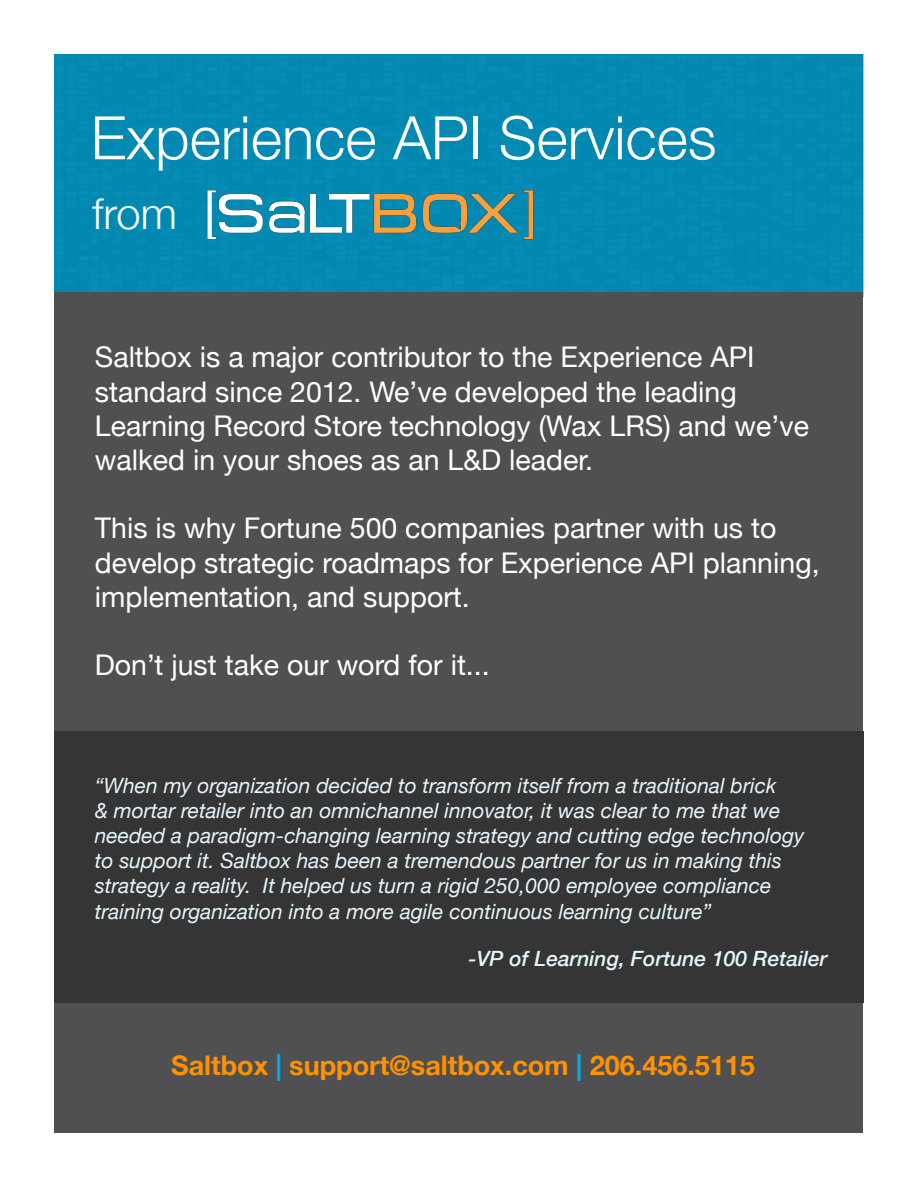
<style>
.page{position:relative;width:918px;height:1188px;background:#fff}
.page>*{position:absolute;margin:0;border:0;box-sizing:border-box;transform-origin:0 0}
.t1{font:300 60px "Helvetica Neue";color:#fff}
.t2{font:300 43.5px "Helvetica Neue";color:#fff}
.t3{font:28.5px/34.2px "Helvetica Neue";color:#fff}
.t4{font:700 27px "Helvetica Neue";color:#ff9200}
.t5{font:italic 21px/25.2px "Helvetica Neue";color:#e5f5fc}
.t6{font:italic 500 21px "Helvetica Neue";color:#e5f5fc}
.s1{color:#00aeef}
</style>
<div class="page">
<div style="left:55px;top:55px;width:808px;height:237px;background:#0389b1"></div>
<div style="left:55px;top:292px;width:808px;height:841px;background:#505052"></div>
<img style="left:195px;top:188px;width:350px;height:54px">
<div style="left:54px;top:731px;width:810px;height:272px;background:#363536"></div>
<p class="t1" style="left:91px;top:101px;width:627px">Experience API Services</p>
<p class="t2" style="left:92px;top:187px;width:86px">from</p>
<p class="t3" style="left:95px;top:340px;width:716px">Saltbox is a major contributor to the Experience API standard since 2012. We’ve developed the leading Learning Record Store technology (Wax LRS) and we’ve walked in your shoes as an L&amp;D leader.</p>
<p class="t3" style="left:95px;top:511px;width:726px">This is why Fortune 500 companies partner with us to develop strategic roadmaps for Experience API planning, implementation, and support.</p>
<p class="t3" style="left:95px;top:648px;width:396px">Don’t just take our word for it...</p>
<p class="t5" style="left:95px;top:772px;width:711px">“When my organization decided to transform itself from a traditional brick<br>&amp; mortar retailer into an omnichannel innovator, it was clear to me that we needed a paradigm-changing learning strategy and cutting edge technology to support it. Saltbox has been a tremendous partner for us in making this strategy a reality. It helped us turn a rigid 250,000 employee compliance training organization into a more agile continuous learning culture”</p>
<p class="t6" style="left:469px;top:941px;width:361px">-VP of Learning, Fortune 100 Retailer</p>
<p class="t4" style="left:171px;top:1048px;width:585px">Saltbox <span class="s1">|</span> support@saltbox.com <span class="s1">|</span> 206.456.5115</p>
</div>
